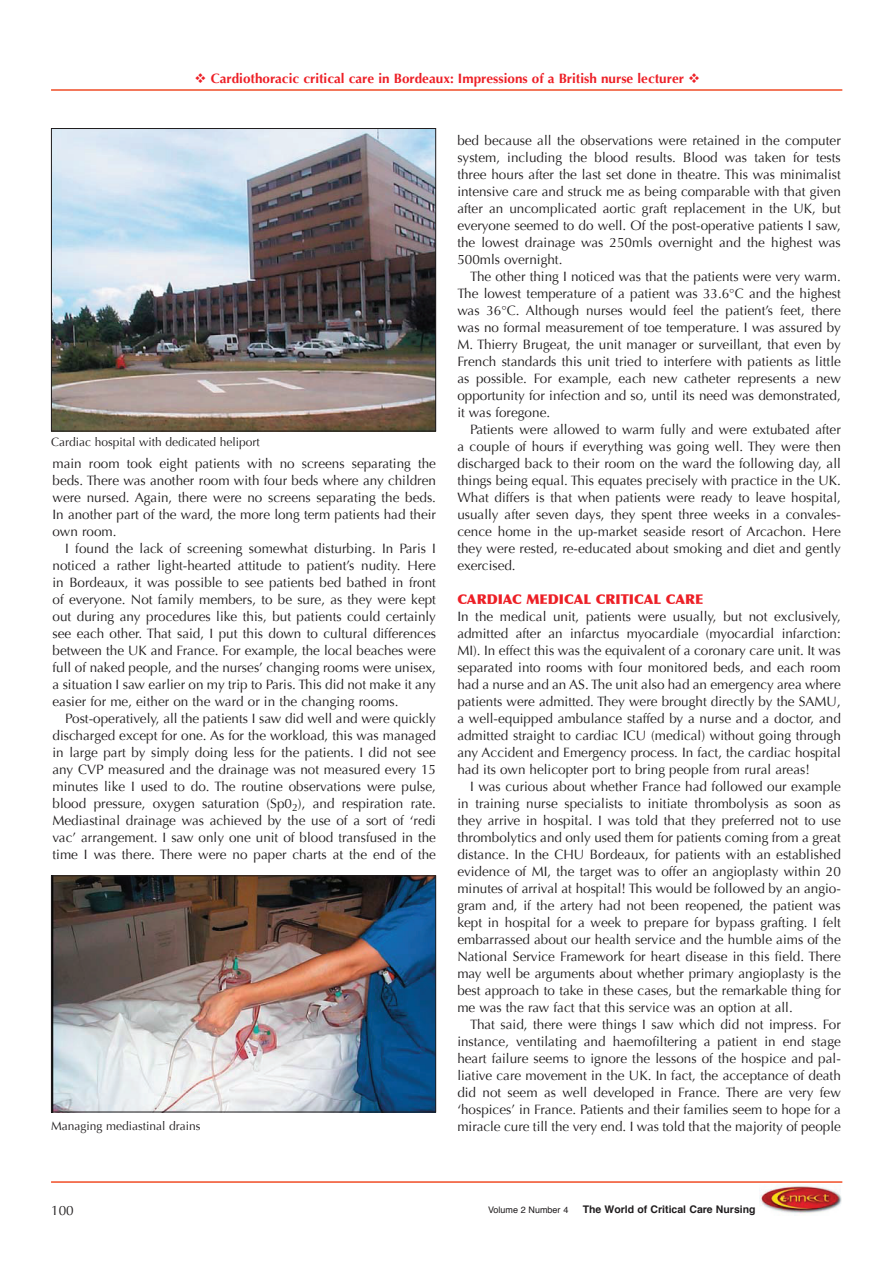
<style>
.page{position:relative;width:893px;height:1263px;background:#fff}
.page>*{position:absolute;margin:0;border:0;box-sizing:border-box;transform-origin:0 0}
.t1{font:13.5px/17px "Optima";color:#201d1e;text-align:justify}
.t2{font:700 13.5px "Optima";color:#ed1f26}
.t3{font:900 13.5px "Optima";color:#ed1f26}
.t4{font:12px "Optima";color:#201d1e}
.t5{font:700 10.5px "Helvetica";color:#201d1e}
.t6{font:9px "Helvetica";color:#201d1e}
</style>
<div class="page">
<hr style="left:51px;top:89px;width:791px;height:2px;background:#f04d26">
<hr style="left:51px;top:1181px;width:791px;height:2px;background:#f04d26">
<img style="left:760px;top:1185px;width:81px;height:29px">
<img style="left:53px;top:130px;width:381px;height:299px">
<div style="left:51px;top:128px;width:385px;height:303px;border:1px solid #201d1e"></div>
<img style="left:53px;top:877px;width:381px;height:233px">
<div style="left:51px;top:875px;width:385px;height:237px;border:1px solid #201d1e"></div>
<p class="t2" style="left:211px;top:70px;width:474px">Cardiothoracic critical care in Bordeaux: Impressions of a British nurse lecturer</p>
<p class="t4" style="left:51px;top:435px;width:210px">Cardiac hospital with dedicated heliport</p>
<p class="t1" style="left:53px;top:455px;width:385px">main room took eight patients with no screens separating the beds. There was another room with four beds where any children were nursed. Again, there were no screens separating the beds.<br>In another part of the ward, the more long term patients had their own room.</p>
<p class="t1" style="left:53px;top:540px;width:385px;text-indent:13px">I found the lack of screening somewhat disturbing. In Paris I noticed a rather light-hearted attitude to patient’s nudity. Here in Bordeaux, it was possible to see patients bed bathed in front of everyone. Not family members, to be sure, as they were kept out during any procedures like this, but patients could certainly see each other. That said, I put this down to cultural differences between the UK and France. For example, the local beaches were full of naked people, and the nurses’ changing rooms were unisex, a situation I saw earlier on my trip to Paris. This did not make it any easier for me, either on the ward or in the changing rooms.</p>
<p class="t1" style="left:53px;top:710px;width:385px;text-indent:13px">Post-operatively, all the patients I saw did well and were quickly discharged except for one. As for the workload, this was managed in large part by simply doing less for the patients. I did not see any CVP measured and the drainage was not measured every 15 minutes like I used to do. The routine observations were pulse, blood pressure, oxygen saturation (Sp0<sub>2</sub>), and respiration rate.<br>Mediastinal drainage was achieved by the use of a sort of ‘redi vac’ arrangement. I saw only one unit of blood transfused in the time I was there. There were no paper charts at the end of the</p>
<p class="t4" style="left:51px;top:1119px;width:151px">Managing mediastinal drains</p>
<p class="t1" style="left:457px;top:132px;width:385px">bed because all the observations were retained in the computer system, including the blood results. Blood was taken for tests three hours after the last set done in theatre. This was minimalist intensive care and struck me as being comparable with that given after an uncomplicated aortic graft replacement in the UK, but everyone seemed to do well. Of the post-operative patients I saw, the lowest drainage was 250mls overnight and the highest was 500mls overnight.</p>
<p class="t1" style="left:457px;top:268px;width:385px;text-indent:13px">The other thing I noticed was that the patients were very warm.<br>The lowest temperature of a patient was 33.6°C and the highest was 36°C. Although nurses would feel the patient’s feet, there was no formal measurement of toe temperature. I was assured by M. Thierry Brugeat, the unit manager or surveillant, that even by French standards this unit tried to interfere with patients as little as possible. For example, each new catheter represents a new opportunity for infection and so, until its need was demonstrated, it was foregone.</p>
<p class="t1" style="left:457px;top:421px;width:385px;text-indent:13px">Patients were allowed to warm fully and were extubated after a couple of hours if everything was going well. They were then discharged back to their room on the ward the following day, all things being equal. This equates precisely with practice in the UK.<br>What differs is that when patients were ready to leave hospital, usually after seven days, they spent three weeks in a convales&shy;cence home in the up-market seaside resort of Arcachon. Here they were rested, re-educated about smoking and diet and gently exercised.</p>
<p class="t3" style="left:457px;top:591px;width:247px">CARDIAC MEDICAL CRITICAL CARE</p>
<p class="t1" style="left:457px;top:608px;width:385px">In the medical unit, patients were usually, but not exclusively, admitted after an infarctus myocardiale (myocardial infarction:<br>MI). In effect this was the equivalent of a coronary care unit. It was separated into rooms with four monitored beds, and each room had a nurse and an AS. The unit also had an emergency area where patients were admitted. They were brought directly by the SAMU, a well-equipped ambulance staffed by a nurse and a doctor, and admitted straight to cardiac ICU (medical) without going through any Accident and Emergency process. In fact, the cardiac hospital had its own helicopter port to bring people from rural areas!</p>
<p class="t1" style="left:457px;top:778px;width:385px;text-indent:13px">I was curious about whether France had followed our example in training nurse specialists to initiate thrombolysis as soon as they arrive in hospital. I was told that they preferred not to use thrombolytics and only used them for patients coming from a great distance. In the CHU Bordeaux, for patients with an established evidence of MI, the target was to offer an angioplasty within 20 minutes of arrival at hospital! This would be followed by an angio&shy;gram and, if the artery had not been reopened, the patient was kept in hospital for a week to prepare for bypass grafting. I felt embarrassed about our health service and the humble aims of the National Service Framework for heart disease in this field. There may well be arguments about whether primary angioplasty is the best approach to take in these cases, but the remarkable thing for me was the raw fact that this service was an option at all.</p>
<p class="t1" style="left:457px;top:1016px;width:385px;text-indent:13px">That said, there were things I saw which did not impress. For instance, ventilating and haemofiltering a patient in end stage heart failure seems to ignore the lessons of the hospice and pal&shy;liative care movement in the UK. In fact, the acceptance of death did not seem as well developed in France. There are very few ‘hospices’ in France. Patients and their families seem to hope for a miracle cure till the very end. I was told that the majority of people</p>
<p class="t1" style="left:51px;top:1202px;width:24px">100</p>
<p class="t6" style="left:488px;top:1206px;width:82px">Volume 2 Number 4</p>
<p class="t5" style="left:582px;top:1205px;width:174px">The World of Critical Care Nursing</p>
</div>
